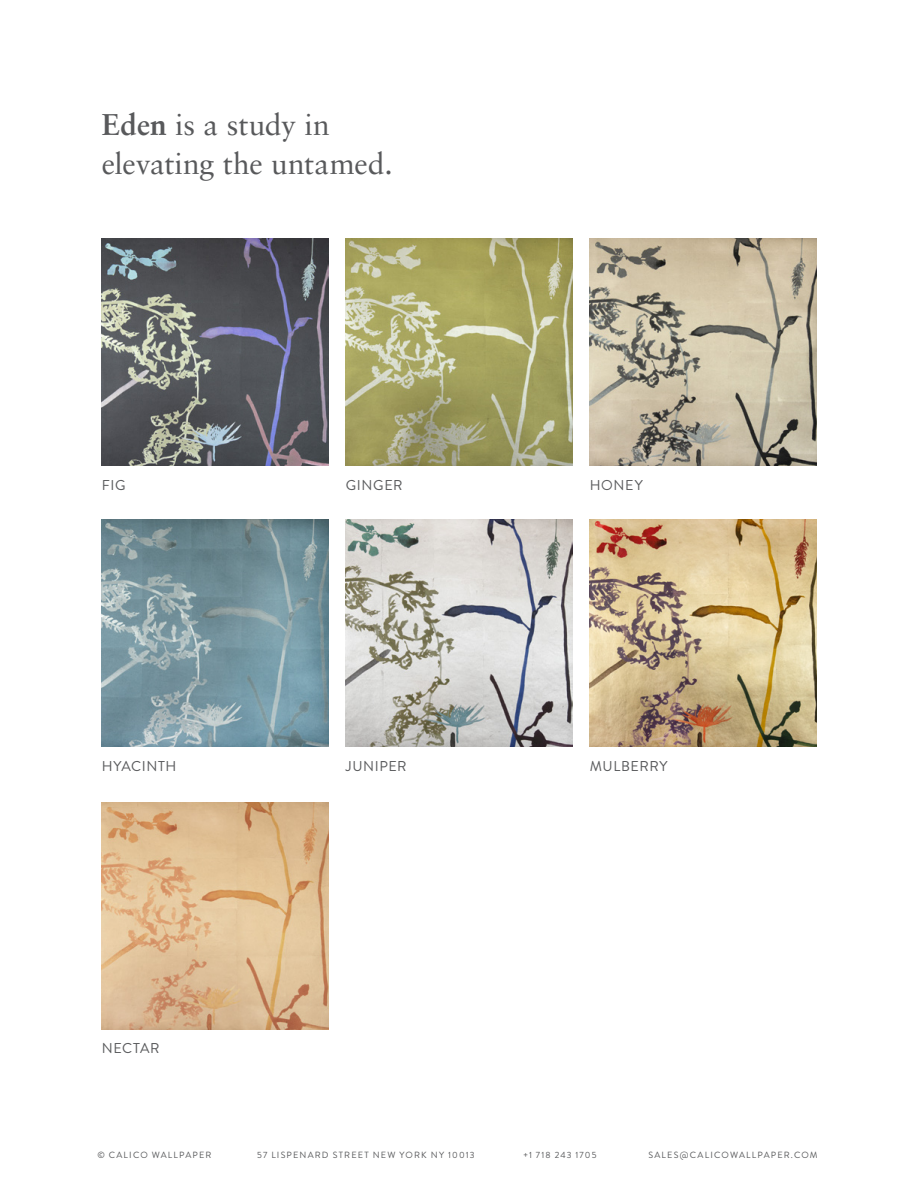
<style>
.page{position:relative;width:918px;height:1188px;background:#fff}
.page>*{position:absolute;margin:0;border:0;box-sizing:border-box;transform-origin:0 0}
.t1{font:30px/39px "Sabon LT Pro";letter-spacing:-.005em;color:#58595b}
.t2{font:14.25px "Brandon Grotesque";letter-spacing:.045em;color:#58595b}
.t3{font:9px "Brandon Grotesque";letter-spacing:.13em;color:#58595b}
.s1{font-weight:700}
</style>
<div class="page">
<img style="left:102px;top:239px;width:226px;height:226px">
<img style="left:102px;top:520px;width:226px;height:227px">
<img style="left:590px;top:239px;width:226px;height:226px">
<img style="left:346px;top:239px;width:226px;height:226px">
<img style="left:346px;top:520px;width:226px;height:227px">
<img style="left:590px;top:520px;width:226px;height:227px">
<img style="left:102px;top:803px;width:226px;height:226px">
<h1 class="t1" style="left:102px;top:104px;width:292px"><span class="s1">Eden</span> is a study in elevating the untamed.</h1>
<h2 class="t2" style="left:102px;top:475px;width:25px">FIG</h2>
<h2 class="t2" style="left:102px;top:756px;width:76px">HYACINTH</h2>
<h2 class="t2" style="left:102px;top:1039px;width:59px">NECTAR</h2>
<h2 class="t2" style="left:346px;top:475px;width:58px">GINGER</h2>
<h2 class="t2" style="left:346px;top:756px;width:62px">JUNIPER</h2>
<h2 class="t2" style="left:590px;top:475px;width:55px">HONEY</h2>
<h2 class="t2" style="left:590px;top:756px;width:79px">MULBERRY</h2>
<p class="t3" style="left:97px;top:1149px;width:116px">© CALICO WALLPAPER</p>
<p class="t3" style="left:257px;top:1149px;width:219px">57 LISPENARD STREET NEW YORK NY 10013</p>
<p class="t3" style="left:523px;top:1149px;width:75px">+1 718 243 1705</p>
<p class="t3" style="left:648px;top:1149px;width:171px">SALES@CALICOWALLPAPER.COM</p>
</div>
